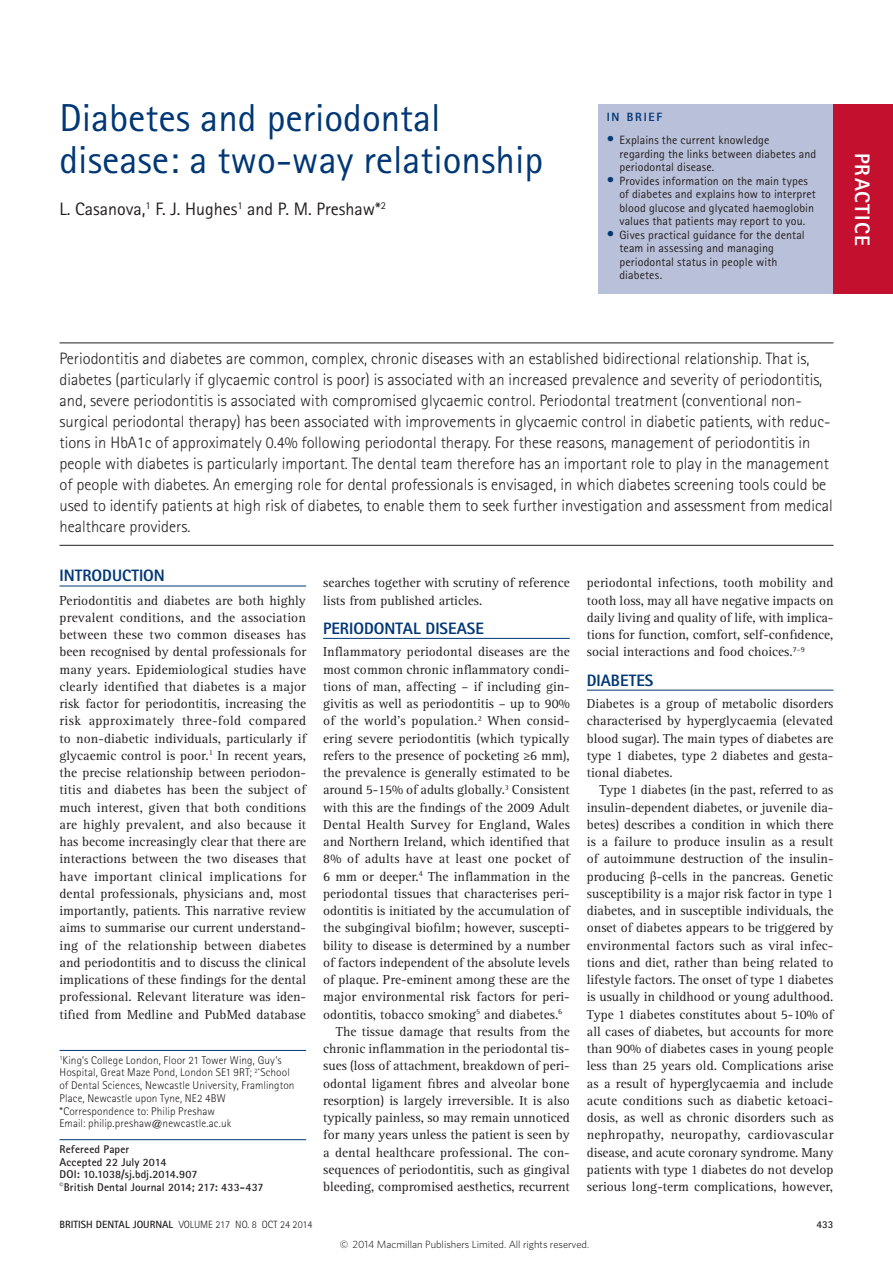
<style>
.page{position:relative;width:893px;height:1263px;background:#fff}
.page>*{position:absolute;margin:0;border:0;box-sizing:border-box;transform-origin:0 0}
.head{font:39px/42px "Rotis Sans Serif Std";color:#013775}
.t1{font:800 21px "Rotis Sans Serif Std";letter-spacing:.055em;color:#fff}
.author{font:18px "Rotis Sans Serif Std";color:#231f20}
.abstract{font:300 16.5px/21px "Rotis Sans Serif Std";color:#231f20}
.crosshead_1{font:800 16.5px "Rotis Sans Serif Std";color:#013775}
.body_fullout{font:13.5px/17.2px "Rotis Serif Std";color:#231f20;text-align:justify}
.body{font:13.5px/17.2px "Rotis Serif Std";color:#231f20;text-align:justify}
.in_brief{font:12px/13.5px "Rotis Sans Serif Std";letter-spacing:.01em;color:#231f20}
.t2{font:800 12px "Rotis Sans Serif Std";letter-spacing:.15em;color:#013775}
.author_biog{font:300 11.25px/12.8px "Rotis Sans Serif Std";letter-spacing:.01em;color:#231f20}
.article_details{font:700 11.25px/12.8px "Rotis Sans Serif Std";letter-spacing:.01em;color:#231f20}
.t3{font:300 10.5px "Whitney";color:#000}
.t4{font:700 10.5px "Rotis Sans Serif Std";color:#231f20}
.t5{font:300 10.5px "Rotis Sans Serif Std";color:#231f20}
.s1{font-family:"Rotis Sans Serif Std 2";font-size:15px;color:#013775}
.s2{font-family:"Minion Pro"}
</style>
<div class="page">
<hr style="left:323px;top:638px;width:247px;height:1px;background:#013775">
<hr style="left:60px;top:586px;width:246px;height:1px;background:#013775">
<hr style="left:60px;top:343px;width:773px;height:1px;background:#231f20">
<hr style="left:60px;top:545px;width:773px;height:1px;background:#231f20">
<hr style="left:587px;top:690px;width:246px;height:1px;background:#013775">
<hr style="left:60px;top:1050px;width:246px;height:1px;background:#013775">
<hr style="left:60px;top:1139px;width:246px;height:1px;background:#013775">
<div style="left:598px;top:104px;width:295px;height:190px;background:#b9c0d9"></div>
<div style="left:833px;top:104px;width:60px;height:190px;background:#c3102e"></div>
<hr style="left:60px;top:1214px;width:773px;height:1px;background:#013775">
<p class="head" style="left:60px;top:97px;width:485px">Diabetes and periodontal disease: a two-way relationship</p>
<p class="author" style="left:60px;top:199px;width:328px">L. Casanova,<sup>1</sup> F. J. Hughes<sup>1</sup> and P. M. Preshaw*<sup>2</sup></p>
<p class="t2" style="left:607px;top:109px;width:57px">IN BRIEF</p>
<p class="in_brief" style="left:619px;top:133px;width:198px;text-indent:-13px"><span class="s1">•</span> Explains the current knowledge regarding the links between diabetes and periodontal disease.</p>
<p class="in_brief" style="left:619px;top:174px;width:198px;text-indent:-13px"><span class="s1">•</span> Provides information on the main types of diabetes and explains how to interpret blood glucose and glycated haemoglobin values that patients may report to you.</p>
<p class="in_brief" style="left:619px;top:228px;width:187px;text-indent:-13px"><span class="s1">•</span> Gives practical guidance for the dental team in assessing and managing periodontal status in people with diabetes.</p>
<p class="t1" style="left:876px;top:153px;width:94px;rotate:90deg">PRACTICE</p>
<p class="abstract" style="left:60px;top:348px;width:775px">Periodontitis and diabetes are common, complex, chronic diseases with an established bidirectional relationship. That is, diabetes (particularly if glycaemic control is poor) is associated with an increased prevalence and severity of periodontitis, and, severe periodontitis is associated with compromised glycaemic control. Periodontal treatment (conventional non&shy;surgical periodontal therapy) has been associated with improvements in glycaemic control in diabetic patients, with reduc&shy;tions in HbA1c of approximately 0.4% following periodontal therapy. For these reasons, management of periodontitis in people with diabetes is particularly important. The dental team therefore has an important role to play in the management of people with diabetes. An emerging role for dental professionals is envisaged, in which diabetes screening tools could be used to identify patients at high risk of diabetes, to enable them to seek further investigation and assessment from medical healthcare providers.</p>
<p class="crosshead_1" style="left:60px;top:565px;width:107px">INTRODUCTION</p>
<p class="body_fullout" style="left:60px;top:592px;width:248px">Periodontitis and diabetes are both highly prevalent conditions, and the association between these two common diseases has been recognised by dental professionals for many years. Epidemiological studies have clearly identified that diabetes is a major risk factor for periodontitis, increasing the risk approximately three-fold compared to non-diabetic individuals, particularly if glycaemic control is poor.<sup>1</sup> In recent years, the precise relationship between periodon&shy;titis and diabetes has been the subject of much interest, given that both conditions are highly prevalent, and also because it has become increasingly clear that there are interactions between the two diseases that have important clinical implications for dental professionals, physicians and, most importantly, patients. This narrative review aims to summarise our current understand&shy;ing of the relationship between diabetes and periodontitis and to discuss the clinical implications of these findings for the dental professional. Relevant literature was iden&shy;tified from Medline and PubMed database</p>
<p class="author_biog" style="left:60px;top:1053px;width:237px"><sup>1</sup>King’s College London, Floor 21 Tower Wing, Guy’s Hospital, Great Maze Pond, London SE1 9RT; <sup>2*</sup>School of Dental Sciences, Newcastle University, Framlington Place, Newcastle upon Tyne, NE2 4BW *Correspondence to: Philip Preshaw<br>Email: philip.preshaw@newcastle.ac.uk</p>
<p class="article_details" style="left:60px;top:1142px;width:206px">Refereed Paper<br>Accepted 22 July 2014<br>DOI: 10.1038/sj.bdj.2014.907<br><sup>©</sup>British Dental Journal 2014; 217: 433-437</p>
<p class="body_fullout" style="left:323px;top:574px;width:248px">searches together with scrutiny of reference lists from published articles.</p>
<p class="crosshead_1" style="left:323px;top:618px;width:162px">PERIODONTAL DISEASE</p>
<p class="body_fullout" style="left:323px;top:643px;width:248px">Inflammatory periodontal diseases are the most common chronic inflammatory condi&shy;tions of man, affecting – if including gin&shy;givitis as well as periodontitis – up to 90% of the world’s population.<sup>2</sup> When consid&shy;ering severe periodontitis (which typically refers to the presence of pocketing ≥6 mm), the prevalence is generally estimated to be around 5-15% of adults globally.<sup>3</sup> Consistent with this are the findings of the 2009 Adult Dental Health Survey for England, Wales and Northern Ireland, which identified that 8% of adults have at least one pocket of 6 mm or deeper.<sup>4</sup> The inflammation in the periodontal tissues that characterises peri&shy;odontitis is initiated by the accumulation of the subgingival biofilm; however, suscepti&shy;bility to disease is determined by a number of factors independent of the absolute levels of plaque. Pre-eminent among these are the major environmental risk factors for peri&shy;odontitis, tobacco smoking<sup>5</sup> and diabetes.<sup>6</sup></p>
<p class="body" style="left:323px;top:1023px;width:248px;text-indent:13px">The tissue damage that results from the chronic inflammation in the periodontal tis&shy;sues (loss of attachment, breakdown of peri&shy;odontal ligament fibres and alveolar bone resorption) is largely irreversible. It is also typically painless, so may remain unnoticed for many years unless the patient is seen by a dental healthcare professional. The con&shy;sequences of periodontitis, such as gingival bleeding, compromised aesthetics, recurrent</p>
<p class="body" style="left:587px;top:574px;width:248px">periodontal infections, tooth mobility and tooth loss, may all have negative impacts on daily living and quality of life, with implica&shy;tions for function, comfort, self-confidence, social interactions and food choices.<sup>7–9</sup></p>
<p class="crosshead_1" style="left:587px;top:669px;width:68px">DIABETES</p>
<p class="body_fullout" style="left:587px;top:695px;width:248px">Diabetes is a group of metabolic disorders characterised by hyperglycaemia (elevated blood sugar). The main types of diabetes are type 1 diabetes, type 2 diabetes and gesta&shy;tional diabetes.</p>
<p class="body" style="left:587px;top:781px;width:248px;text-indent:13px">Type 1 diabetes (in the past, referred to as insulin-dependent diabetes, or juvenile dia&shy;betes) describes a condition in which there is a failure to produce insulin as a result of autoimmune destruction of the insulin&shy;producing <span class="s2">β</span>-cells in the pancreas. Genetic susceptibility is a major risk factor in type 1 diabetes, and in susceptible individuals, the onset of diabetes appears to be triggered by environmental factors such as viral infec&shy;tions and diet, rather than being related to lifestyle factors. The onset of type 1 diabetes is usually in childhood or young adulthood.<br>Type 1 diabetes constitutes about 5-10% of all cases of diabetes, but accounts for more than 90% of diabetes cases in young people less than 25 years old. Complications arise as a result of hyperglycaemia and include acute conditions such as diabetic ketoaci&shy;dosis, as well as chronic disorders such as nephropathy, neuropathy, cardiovascular disease, and acute coronary syndrome. Many patients with type 1 diabetes do not develop serious long-term complications, however,</p>
<p class="t4" style="left:60px;top:1217px;width:115px">BRITISH DENTAL JOURNAL</p>
<p class="t5" style="left:179px;top:1218px;width:135px">VOLUME 217 NO. 8 OCT 24 2014</p>
<p class="t4" style="left:816px;top:1217px;width:18px">433</p>
<p class="t3" style="left:340px;top:1237px;width:251px">© 2014 Macmillan Publishers Limited. All rights reserved.</p>
</div>
